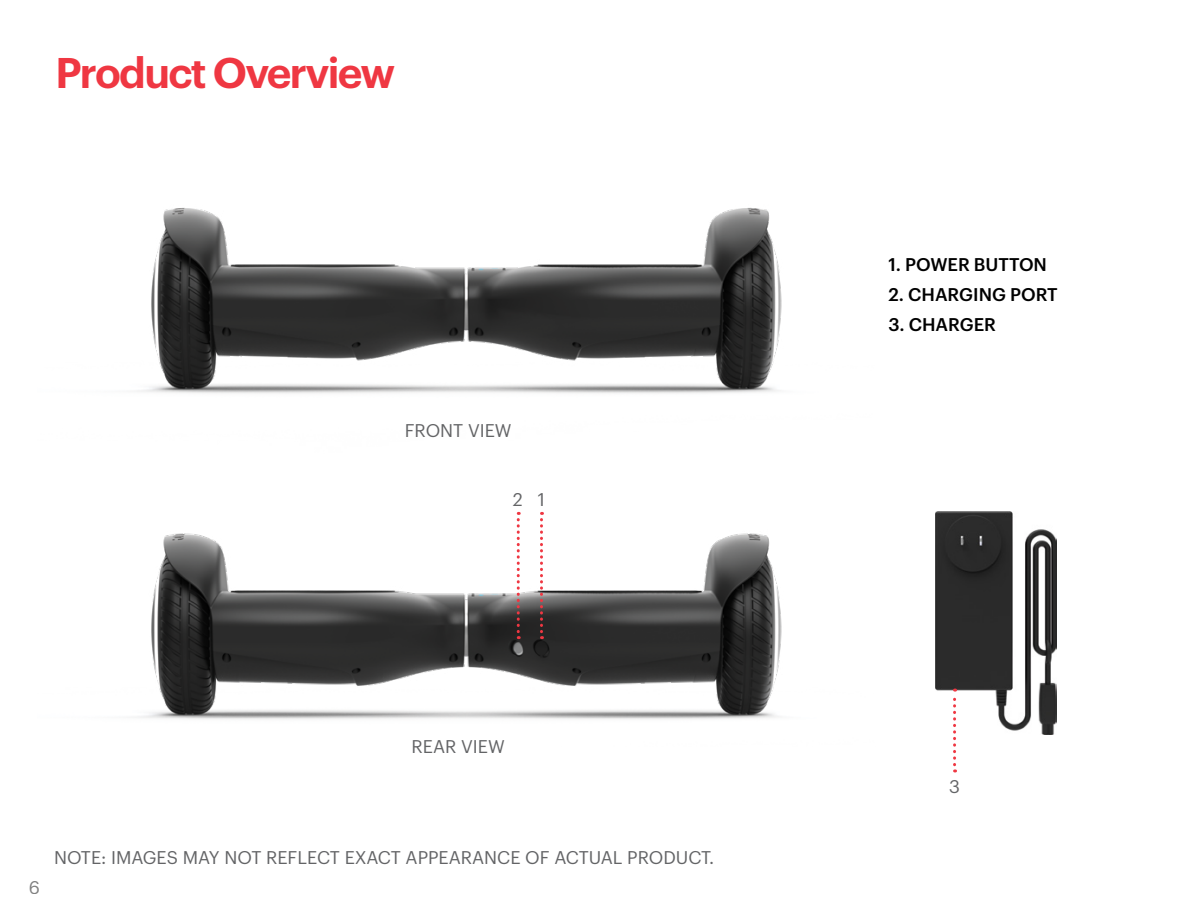
<style>
.page{position:relative;width:1188px;height:918px;background:#fff}
.page>*{position:absolute;margin:0;border:0;box-sizing:border-box;transform-origin:0 0}
.t1{font:600 42px "Graphik";letter-spacing:-.04em;color:#ef3742}
.discriptors{font:18px "Graphik";color:#636466}
.bullets{font:500 18px "Graphik";color:#000}
.t2{font:18px "Graphik";color:#000}
.blue_bullets{font:18px "Graphik";color:#636466}
</style>
<div class="page">
<img style="left:137px;top:207px;width:645px;height:187px">
<img style="left:135px;top:511px;width:647px;height:208px">
<img style="left:935px;top:512px;width:122px;height:222px">
<svg style="left:517px;top:512px;width:3px;height:127px"></svg>
<svg style="left:540px;top:512px;width:3px;height:127px"></svg>
<svg style="left:953px;top:689px;width:3px;height:83px"></svg>
<p class="t1" style="left:55px;top:41px;width:341px">Product Overview</p>
<p class="discriptors" style="left:405px;top:417px;width:108px">FRONT VIEW</p>
<p class="blue_bullets" style="left:513px;top:486px;width:11px">2</p>
<p class="discriptors" style="left:538px;top:486px;width:9px">1</p>
<p class="discriptors" style="left:412px;top:733px;width:95px">REAR VIEW</p>
<p class="t2" style="left:28px;top:874px;width:13px">6</p>
<p class="discriptors" style="left:54px;top:844px;width:662px">NOTE: IMAGES MAY NOT REFLECT EXACT APPEARANCE OF ACTUAL PRODUCT.</p>
<p class="bullets" style="left:889px;top:250px;width:160px">1. POWER BUTTON</p>
<p class="bullets" style="left:889px;top:280px;width:171px">2. CHARGING PORT</p>
<p class="bullets" style="left:889px;top:310px;width:109px">3. CHARGER</p>
<p class="discriptors" style="left:949px;top:772px;width:12px">3</p>
</div>
